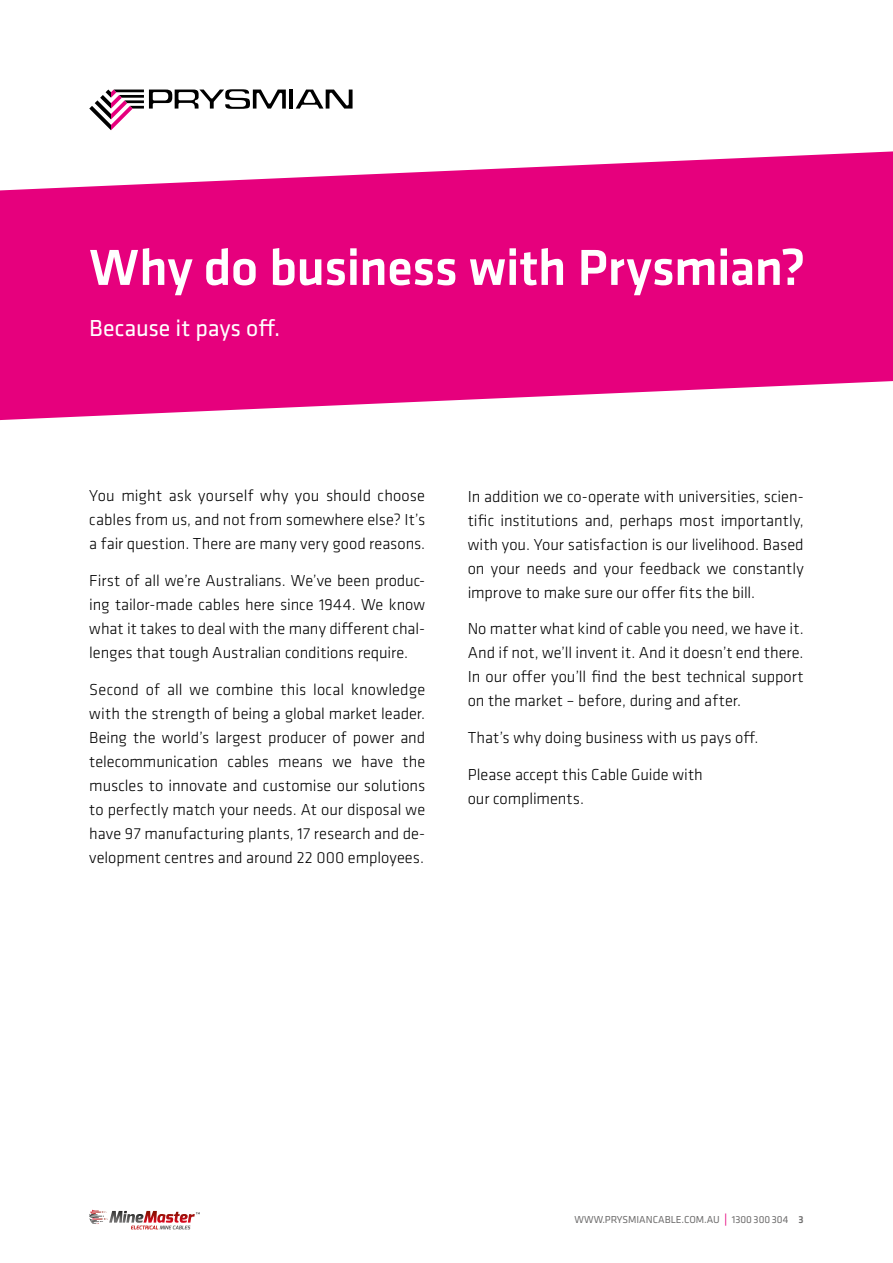
<style>
.page{position:relative;width:893px;height:1263px;background:#fff}
.page>*{position:absolute;margin:0;border:0;box-sizing:border-box;transform-origin:0 0}
.t1{font:500 52.5px "Klavika";letter-spacing:-.01em;color:#fff}
.t2{font:24px "Klavika";color:#fff}
.t3{font:300 16.5px/24px "Klavika";letter-spacing:-.005em;color:#000;text-align:justify}
.t4{font:10.5px "Klavika";letter-spacing:-.005em;color:#706f6f}
.s1{font-family:"Arial Unicode MS";font-size:13.2px;color:#e6007d}
.s2{font-weight:500}
</style>
<div class="page">
<svg style="left:89px;top:1209px;width:111px;height:20px"></svg>
<svg style="left:0;top:151px;width:893px;height:269px;background:#e92590"></svg>
<hr style="left:289px;top:90px;width:4px;height:19px;background:#000">
<svg style="left:296px;top:90px;width:57px;height:19px"></svg>
<svg style="left:89px;top:89px;width:197px;height:41px"></svg>
<h1 class="t1" style="left:89px;top:232px;width:718px">Why do business with Prysmian?</h1>
<h2 class="t2" style="left:89px;top:312px;width:192px">Because it pays off.</h2>
<p class="t3" style="left:89px;top:484px;width:337px">You might ask yourself why you should choose cables from us, and not from somewhere else? It’s a fair question. There are many very good reasons.</p>
<p class="t3" style="left:89px;top:568px;width:337px">First of all we’re Australians. We’ve been produc&shy;ing tailor-made cables here since 1944. We know what it takes to deal with the many different chal&shy;lenges that tough Australian conditions require.</p>
<p class="t3" style="left:89px;top:677px;width:337px">Second of all we combine this local knowledge with the strength of being a global market leader.<br>Being the world’s largest producer of power and telecommunication cables means we have the muscles to innovate and customise our solutions to perfectly match your needs. At our disposal we have 97 manufacturing plants, 17 research and de&shy;velopment centres and around 22 000 employees.</p>
<p class="t3" style="left:468px;top:484px;width:337px">In addition we co-operate with universities, scien&shy;tific institutions and, perhaps most importantly, with you. Your satisfaction is our livelihood. Based on your needs and your feedback we constantly improve to make sure our offer fits the bill.</p>
<p class="t3" style="left:468px;top:617px;width:337px">No matter what kind of cable you need, we have it.<br>And if not, we’ll invent it. And it doesn’t end there.<br>In our offer you’ll find the best technical support on the market – before, during and after.</p>
<p class="t3" style="left:468px;top:725px;width:292px">That’s why doing business with us pays off.</p>
<p class="t3" style="left:468px;top:762px;width:237px">Please accept this Cable Guide with our compliments.</p>
<p class="t4" style="left:575px;top:1212px;width:231px">WWW.PRYSMIANCABLE.COM.AU <span class="s1">∣</span> 1300 300 304 <span class="s2">3</span></p>
</div>
